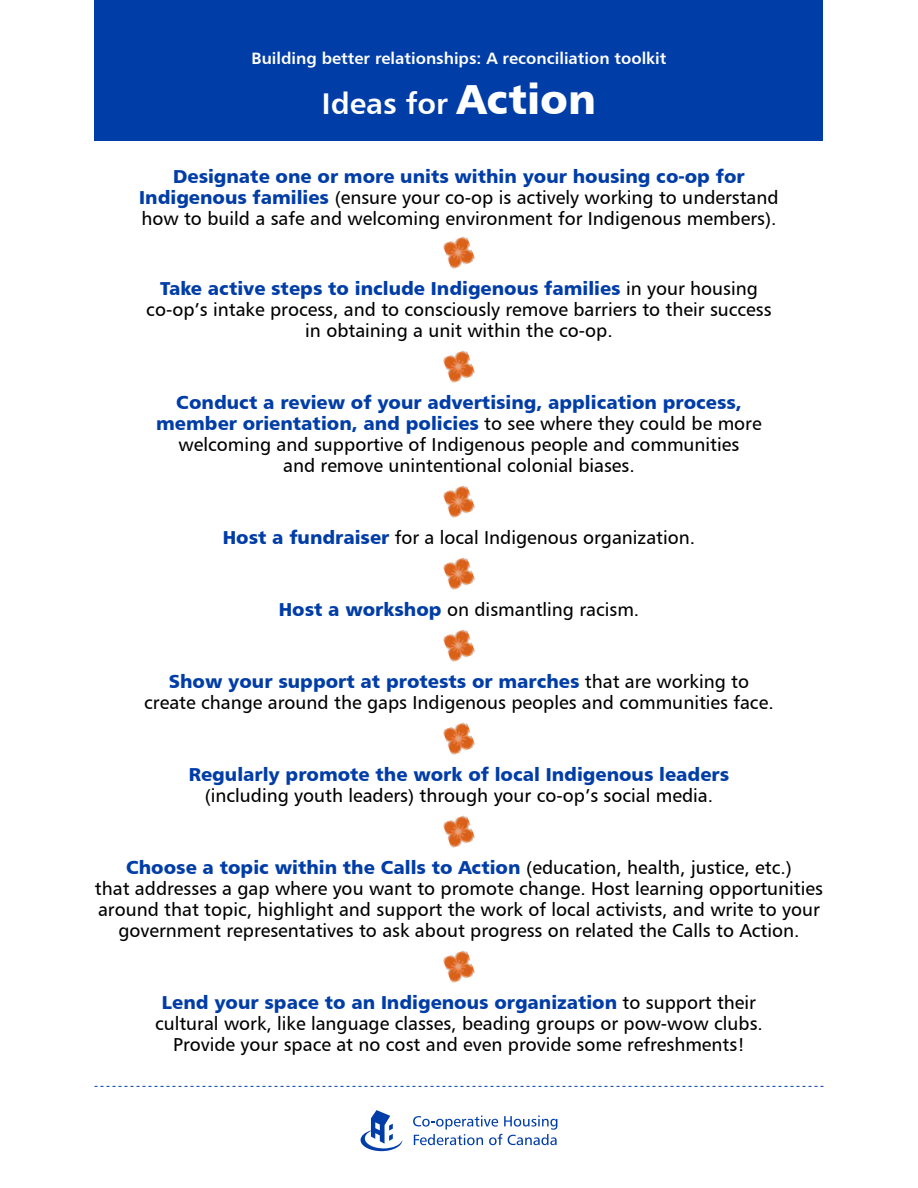
<style>
.page{position:relative;width:918px;height:1188px;background:#fff}
.page>*{position:absolute;margin:0;border:0;box-sizing:border-box;transform-origin:0 0}
.head1{font:30px "Humanist 777 BT Bold B";color:#fff}
.body_copy{font:18.75px/21px "Humanist 777 BT Roman B";color:#000;text-align:center}
.t1{font:16.5px "Humanist 777 BT Bold B";color:#fff}
.s1{font-family:"Humanist 777 BT Black B";font-size:42px}
.s2{font-family:"Humanist 777 BT Black B";color:#003da7}
</style>
<div class="page">
<svg style="left:94px;top:1086px;width:730px;height:1px"></svg>
<svg style="left:413px;top:1116px;width:144px;height:29px"></svg>
<svg style="left:361px;top:1110px;width:41px;height:41px"></svg>
<img style="left:443px;top:236px;width:32px;height:33px">
<img style="left:443px;top:350px;width:32px;height:33px">
<img style="left:443px;top:485px;width:32px;height:33px">
<img style="left:443px;top:557px;width:32px;height:33px">
<img style="left:443px;top:629px;width:32px;height:33px">
<img style="left:443px;top:722px;width:32px;height:33px">
<img style="left:443px;top:815px;width:32px;height:33px">
<img style="left:443px;top:950px;width:32px;height:33px">
<div style="left:94px;top:0;width:730px;height:141px;background:#003da7"></div>
<p class="t1" style="left:252px;top:47px;width:416px">Building better relationships: A reconciliation toolkit</p>
<p class="head1" style="left:322px;top:85px;width:276px">Ideas for <span class="s1">Action</span></p>
<p class="body_copy" style="left:139px;top:165px;width:641px"><span class="s2">Designate one or more units within your housing co-op for<br>Indigenous families</span> (ensure your co-op is actively working to understand how to build a safe and welcoming environment for Indigenous members).</p>
<p class="body_copy" style="left:146px;top:278px;width:627px"><span class="s2">Take active steps to include Indigenous families</span> in your housing co-op’s intake process, and to consciously remove barriers to their success in obtaining a unit within the co-op.</p>
<p class="body_copy" style="left:156px;top:392px;width:607px"><span class="s2">Conduct a review of your advertising, application process, member orientation, and policies</span> to see where they could be more welcoming and supportive of Indigenous people and communities<br>and remove unintentional colonial biases.</p>
<p class="body_copy" style="left:223px;top:527px;width:474px"><span class="s2">Host a fundraiser</span> for a local Indigenous organization.</p>
<p class="body_copy" style="left:279px;top:599px;width:362px"><span class="s2">Host a workshop</span> on dismantling racism.</p>
<p class="body_copy" style="left:144px;top:671px;width:631px"><span class="s2">Show your support at protests or marches</span> that are working to create change around the gaps Indigenous peoples and communities face.</p>
<p class="body_copy" style="left:189px;top:764px;width:542px"><span class="s2">Regularly promote the work of local Indigenous leaders </span>(including youth leaders) through your co-op’s social media.</p>
<p class="body_copy" style="left:95px;top:857px;width:730px"><span class="s2">Choose a topic within the Calls to Action</span> (education, health, justice, etc.)<br>that addresses a gap where you want to promote change. Host learning opportunities around that topic, highlight and support the work of local activists, and write to your government representatives to ask about progress on related the Calls to Action.</p>
<p class="body_copy" style="left:155px;top:992px;width:609px"><span class="s2">Lend your space to an Indigenous organization</span> to support their cultural work, like language classes, beading groups or pow-wow clubs.<br>Provide your space at no cost and even provide some refreshments!</p>
</div>
